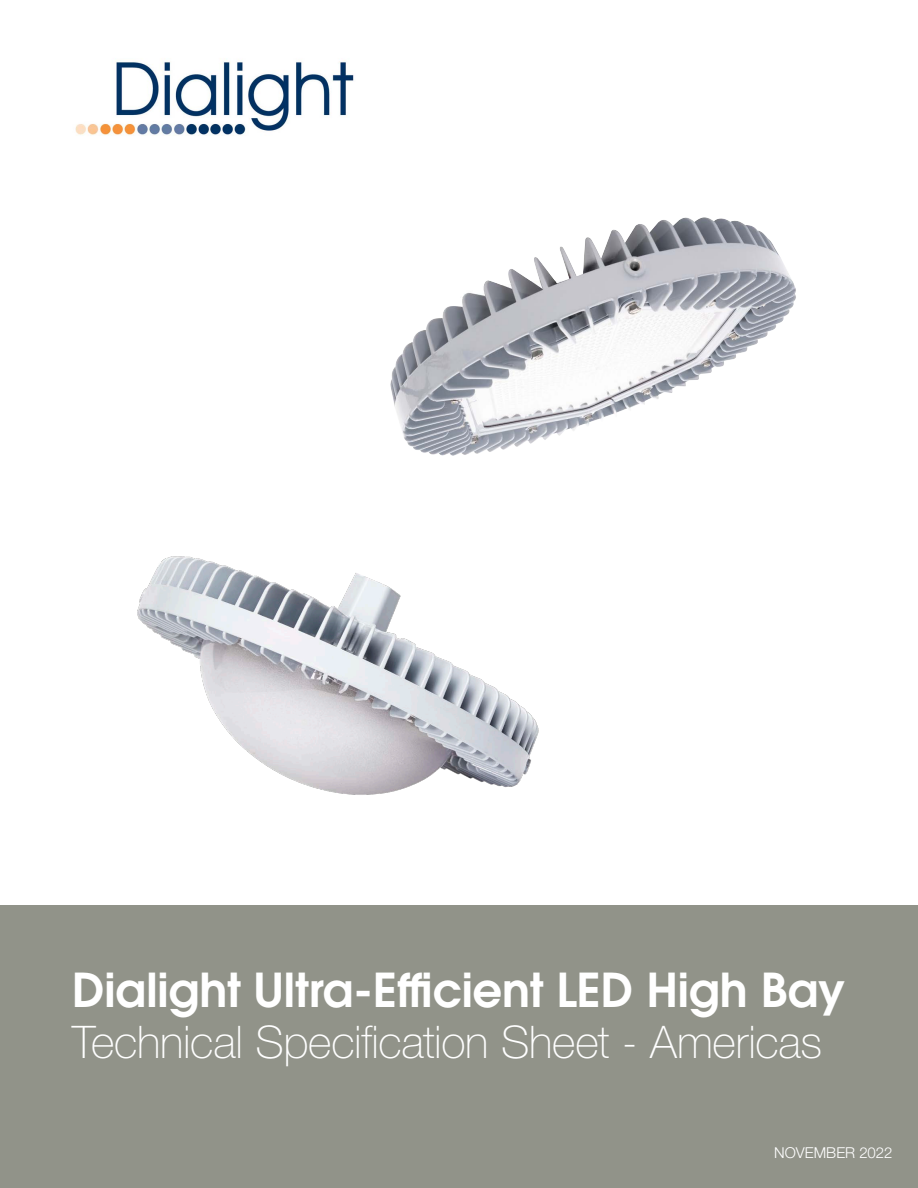
<style>
.page{position:relative;width:918px;height:1188px;background:#fff}
.page>*{position:absolute;margin:0;border:0;box-sizing:border-box;transform-origin:0 0}
.Cover_Title{font:600 46.5px "ITC Avant Garde Std";letter-spacing:-.005em;color:#fff}
.Cover_Subtitle{font:100 45px "Helvetica Neue LT Std";letter-spacing:-.005em;color:#fff}
.Cover_Subtitle-2{font:300 15px "Helvetica Neue LT Std";letter-spacing:-.005em;color:#fff}
</style>
<div class="page">
<div style="left:0;top:905px;width:918px;height:283px;background:#919389"></div>
<img style="left:75px;top:60px;width:279px;height:76px">
<img style="left:390px;top:217px;width:335px;height:239px">
<img style="left:137px;top:556px;width:402px;height:239px">
<svg style="left:331px;top:556px;width:108px;height:43px"></svg>
<p class="Cover_Title" style="left:72px;top:959px;width:775px">Dialight Ultra-Efficient LED High Bay</p>
<p class="Cover_Subtitle" style="left:72px;top:1017px;width:752px">Technical Specification Sheet - Americas</p>
<p class="Cover_Subtitle-2" style="left:774px;top:1143px;width:120px">NOVEMBER 2022</p>
</div>
